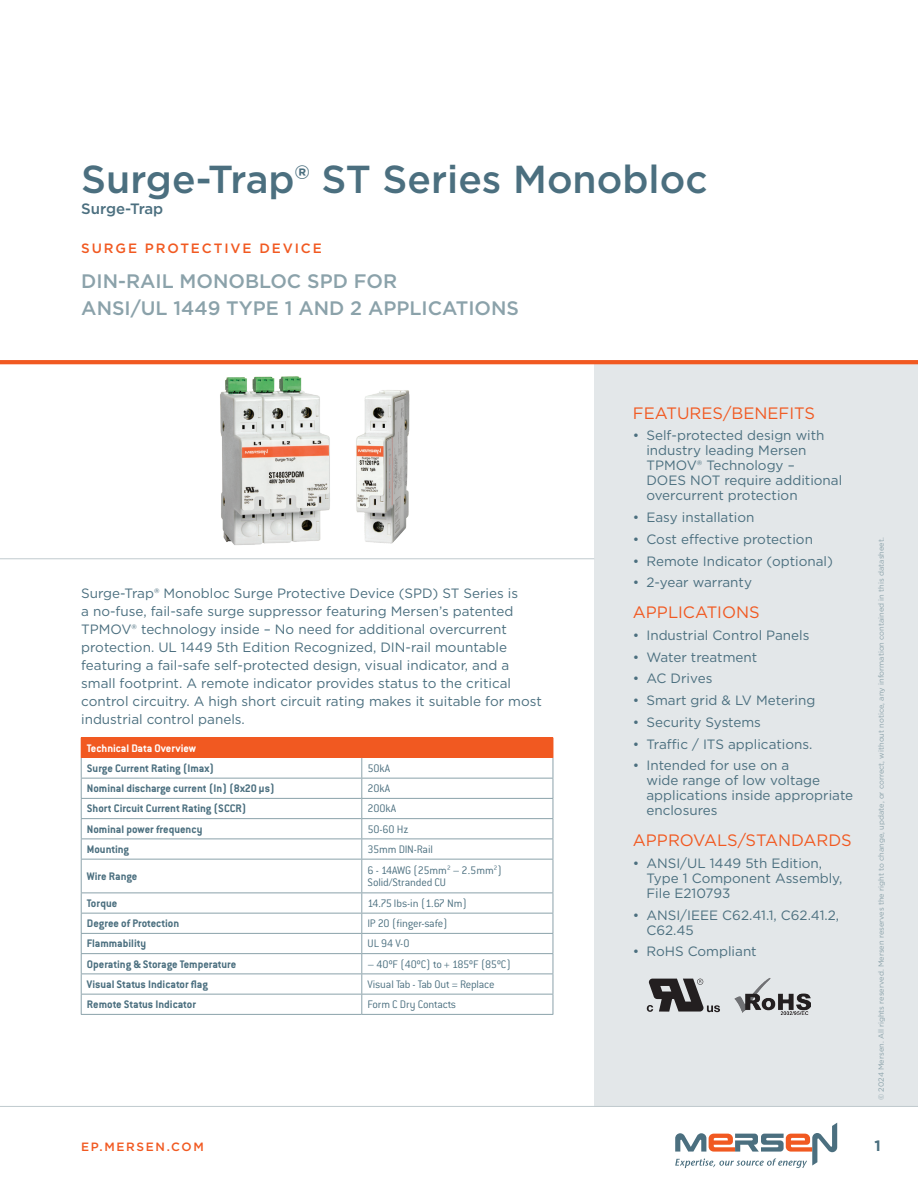
<style>
.page{position:relative;width:918px;height:1188px;background:#fff}
.page>*{position:absolute;margin:0;border:0;box-sizing:border-box;transform-origin:0 0}
.NEW_Product_MSL_Page_1{font:500 39px "Gotham";color:#4b6f7f}
.NEW_Product_type{font:500 19.5px "Gotham";color:#8ba2aa}
.t1{font:16.5px "Gotham";color:#f15921}
.NEW_Product_MSL_Description{font:500 15px "Gotham";color:#4b6f7f}
.t2{font:700 15px "Gotham";color:#4b6f7f}
.t3{font:13.5px/15px "Gotham";color:#4b6f7f}
.NEW_Product_group{font:500 13.5px "Gotham";letter-spacing:.14em;color:#f15921}
.NEW_Table_text{font:700 12px "Conduit ITC Std";color:#4b6f7f}
.NEW_Table_text-2{font:300 12px "Conduit ITC Std";letter-spacing:-.015em;color:#4b6f7f}
.NEW_Table_header{font:700 12px "Conduit ITC Std";color:#fff}
.t4{font:500 12px "Gotham";letter-spacing:.14em;color:#f15921}
.t5{font:7.5px "Gotham";color:#8ba2aa}
</style>
<div class="page">
<svg style="left:675px;top:1123px;width:162px;height:45px"></svg>
<div style="left:594px;top:364px;width:324px;height:743px;background:#e3e7e9"></div>
<hr style="left:0;top:360px;width:918px;height:4px;background:#f15921">
<hr style="left:0;top:1106px;width:918px;height:1px;background:#c0cace">
<hr style="left:0;top:558px;width:594px;height:1px;background:#c0cace">
<div style="left:81px;top:738px;width:472px;height:20px;background:#f15921"></div>
<hr style="left:81px;top:798px;width:281px;height:1px;background:#8ba2aa">
<hr style="left:362px;top:798px;width:191px;height:1px;background:#8ba2aa">
<hr style="left:81px;top:818px;width:281px;height:1px;background:#8ba2aa">
<hr style="left:362px;top:818px;width:191px;height:1px;background:#8ba2aa">
<hr style="left:81px;top:839px;width:281px;height:1px;background:#8ba2aa">
<hr style="left:362px;top:839px;width:191px;height:1px;background:#8ba2aa">
<svg style="left:361px;top:758px;width:1px;height:101px"></svg>
<hr style="left:81px;top:859px;width:281px;height:1px;background:#8ba2aa">
<hr style="left:81px;top:860px;width:1px;height:33px;background:#8ba2aa">
<hr style="left:362px;top:859px;width:191px;height:1px;background:#8ba2aa">
<hr style="left:361px;top:860px;width:1px;height:33px;background:#8ba2aa">
<hr style="left:553px;top:860px;width:1px;height:33px;background:#8ba2aa">
<hr style="left:81px;top:893px;width:281px;height:1px;background:#8ba2aa">
<hr style="left:362px;top:893px;width:191px;height:1px;background:#8ba2aa">
<hr style="left:81px;top:913px;width:281px;height:1px;background:#8ba2aa">
<hr style="left:362px;top:913px;width:191px;height:1px;background:#8ba2aa">
<hr style="left:81px;top:933px;width:281px;height:1px;background:#8ba2aa">
<hr style="left:362px;top:933px;width:191px;height:1px;background:#8ba2aa">
<hr style="left:81px;top:953px;width:281px;height:1px;background:#8ba2aa">
<hr style="left:362px;top:953px;width:191px;height:1px;background:#8ba2aa">
<hr style="left:81px;top:974px;width:281px;height:1px;background:#8ba2aa">
<hr style="left:362px;top:974px;width:191px;height:1px;background:#8ba2aa">
<hr style="left:81px;top:994px;width:281px;height:1px;background:#8ba2aa">
<svg style="left:81px;top:893px;width:1px;height:121px"></svg>
<hr style="left:362px;top:994px;width:191px;height:1px;background:#8ba2aa">
<svg style="left:361px;top:893px;width:1px;height:121px"></svg>
<svg style="left:553px;top:893px;width:1px;height:121px"></svg>
<hr style="left:81px;top:1014px;width:281px;height:1px;background:#8ba2aa">
<hr style="left:362px;top:1014px;width:191px;height:1px;background:#8ba2aa">
<svg style="left:81px;top:758px;width:1px;height:101px"></svg>
<svg style="left:553px;top:738px;width:1px;height:121px"></svg>
<hr style="left:81px;top:778px;width:281px;height:1px;background:#8ba2aa">
<hr style="left:362px;top:778px;width:191px;height:1px;background:#8ba2aa">
<img style="left:735px;top:978px;width:75px;height:37px">
<img style="left:201px;top:360px;width:226px;height:200px">
<svg style="left:647px;top:979px;width:73px;height:33px"></svg>
<p class="NEW_Product_MSL_Page_1" style="left:81px;top:154px;width:628px">Surge-Trap® ST Series Monobloc</p>
<p class="NEW_Product_MSL_Description" style="left:81px;top:199px;width:84px">Surge-Trap</p>
<p class="NEW_Product_group" style="left:81px;top:240px;width:242px">SURGE PROTECTIVE DEVICE</p>
<p class="NEW_Product_type" style="left:81px;top:268px;width:317px">DIN-RAIL MONOBLOC SPD FOR</p>
<p class="NEW_Product_type" style="left:81px;top:295px;width:439px">ANSI/UL 1449 TYPE 1 AND 2 APPLICATIONS</p>
<p class="t3" style="left:81px;top:583px;width:462px;line-height:18px">Surge-Trap® Monobloc Surge Protective Device (SPD) ST Series is<br>a no-fuse, fail-safe surge suppressor featuring Mersen’s patented TPMOV® technology inside – No need for additional overcurrent protection. UL 1449 5th Edition Recognized, DIN-rail mountable featuring a fail-safe self-protected design, visual indicator, and a small footprint. A remote indicator provides status to the critical control circuitry. A high short circuit rating makes it suitable for most industrial control panels.</p>
<p class="NEW_Table_header" style="left:87px;top:741px;width:111px">Technical Data Overview</p>
<p class="NEW_Table_text" style="left:87px;top:761px;width:129px">Surge Current Rating (Imax)</p>
<p class="NEW_Table_text-2" style="left:368px;top:761px;width:24px">50kA</p>
<p class="NEW_Table_text" style="left:87px;top:781px;width:189px">Nominal discharge current (In) (8x20 μs)</p>
<p class="NEW_Table_text-2" style="left:368px;top:781px;width:24px">20kA</p>
<p class="NEW_Table_text" style="left:87px;top:801px;width:161px">Short Circuit Current Rating (SCCR)</p>
<p class="NEW_Table_text-2" style="left:368px;top:801px;width:30px">200kA</p>
<p class="NEW_Table_text" style="left:87px;top:822px;width:117px">Nominal power frequency</p>
<p class="NEW_Table_text-2" style="left:368px;top:822px;width:43px">50-60 Hz</p>
<p class="NEW_Table_text" style="left:87px;top:842px;width:44px">Mounting</p>
<p class="NEW_Table_text-2" style="left:368px;top:842px;width:67px">35mm DIN-Rail</p>
<p class="NEW_Table_text" style="left:87px;top:869px;width:52px">Wire Range</p>
<p class="NEW_Table_text-2" style="left:368px;top:863px;width:136px">6 - 14AWG (25mm<sup>2</sup> – 2.5mm<sup>2</sup>)</p>
<p class="NEW_Table_text-2" style="left:368px;top:875px;width:80px">Solid/Stranded CU</p>
<p class="NEW_Table_text" style="left:87px;top:896px;width:32px">Torque</p>
<p class="NEW_Table_text-2" style="left:368px;top:896px;width:101px">14.75 lbs-in (1.67 Nm)</p>
<p class="NEW_Table_text" style="left:87px;top:916px;width:94px">Degree of Protection</p>
<p class="NEW_Table_text-2" style="left:368px;top:916px;width:82px">IP 20 (finger-safe)</p>
<p class="NEW_Table_text" style="left:87px;top:936px;width:61px">Flammability</p>
<p class="NEW_Table_text-2" style="left:368px;top:936px;width:43px">UL 94 V-0</p>
<p class="NEW_Table_text" style="left:87px;top:957px;width:151px">Operating &amp; Storage Temperature</p>
<p class="NEW_Table_text-2" style="left:368px;top:957px;width:145px">– 40ºF (40ºC) to + 185ºF (85ºC)</p>
<p class="NEW_Table_text" style="left:87px;top:977px;width:122px">Visual Status Indicator flag</p>
<p class="NEW_Table_text-2" style="left:368px;top:977px;width:129px">Visual Tab - Tab Out = Replace</p>
<p class="NEW_Table_text" style="left:87px;top:997px;width:111px">Remote Status Indicator</p>
<p class="NEW_Table_text-2" style="left:368px;top:997px;width:90px">Form C Dry Contacts</p>
<p class="t1" style="left:633px;top:402px;width:184px">FEATURES/BENEFITS</p>
<p class="t3" style="left:646px;top:428px;width:197px;text-indent:-14px">• Self-protected design with industry leading Mersen<br>TPMOV® Technology –<br>DOES NOT require additional overcurrent protection</p>
<p class="t3" style="left:633px;top:510px;width:123px">• Easy installation</p>
<p class="t3" style="left:633px;top:531px;width:182px">• Cost effective protection</p>
<p class="t3" style="left:633px;top:553px;width:202px">• Remote Indicator (optional)</p>
<p class="t3" style="left:633px;top:575px;width:121px">• 2-year warranty</p>
<p class="t1" style="left:633px;top:602px;width:128px">APPLICATIONS</p>
<p class="t3" style="left:633px;top:627px;width:178px">• Industrial Control Panels</p>
<p class="t3" style="left:633px;top:649px;width:126px">• Water treatment</p>
<p class="t3" style="left:633px;top:671px;width:81px">• AC Drives</p>
<p class="t3" style="left:633px;top:693px;width:184px">• Smart grid &amp; LV Metering</p>
<p class="t3" style="left:633px;top:714px;width:130px">• Security Systems</p>
<p class="t3" style="left:633px;top:736px;width:181px">• Traffic / ITS applications.</p>
<p class="t3" style="left:646px;top:758px;width:208px;text-indent:-14px">• Intended for use on a<br>wide range of low voltage applications inside appropriate enclosures</p>
<p class="t1" style="left:633px;top:830px;width:220px">APPROVALS/STANDARDS</p>
<p class="t3" style="left:646px;top:855px;width:198px;text-indent:-14px">• ANSI/UL 1449 5th Edition,<br>Type 1 Component Assembly,<br>File E210793</p>
<p class="t3" style="left:646px;top:907px;width:194px;text-indent:-14px">• ANSI/IEEE C62.41.1, C62.41.2,<br>C62.45</p>
<p class="t3" style="left:633px;top:944px;width:125px">• RoHS Compliant</p>
<p class="t5" style="left:876px;top:1100px;width:564px;rotate:-90deg">© 2024 Mersen. All rights reserved. Mersen reserves the right to change, update, or correct, without notice, any information contained in this datasheet.</p>
<p class="t4" style="left:81px;top:1139px;width:124px">EP.MERSEN.COM</p>
<p class="t2" style="left:875px;top:1136px;width:8px">1</p>
</div>
